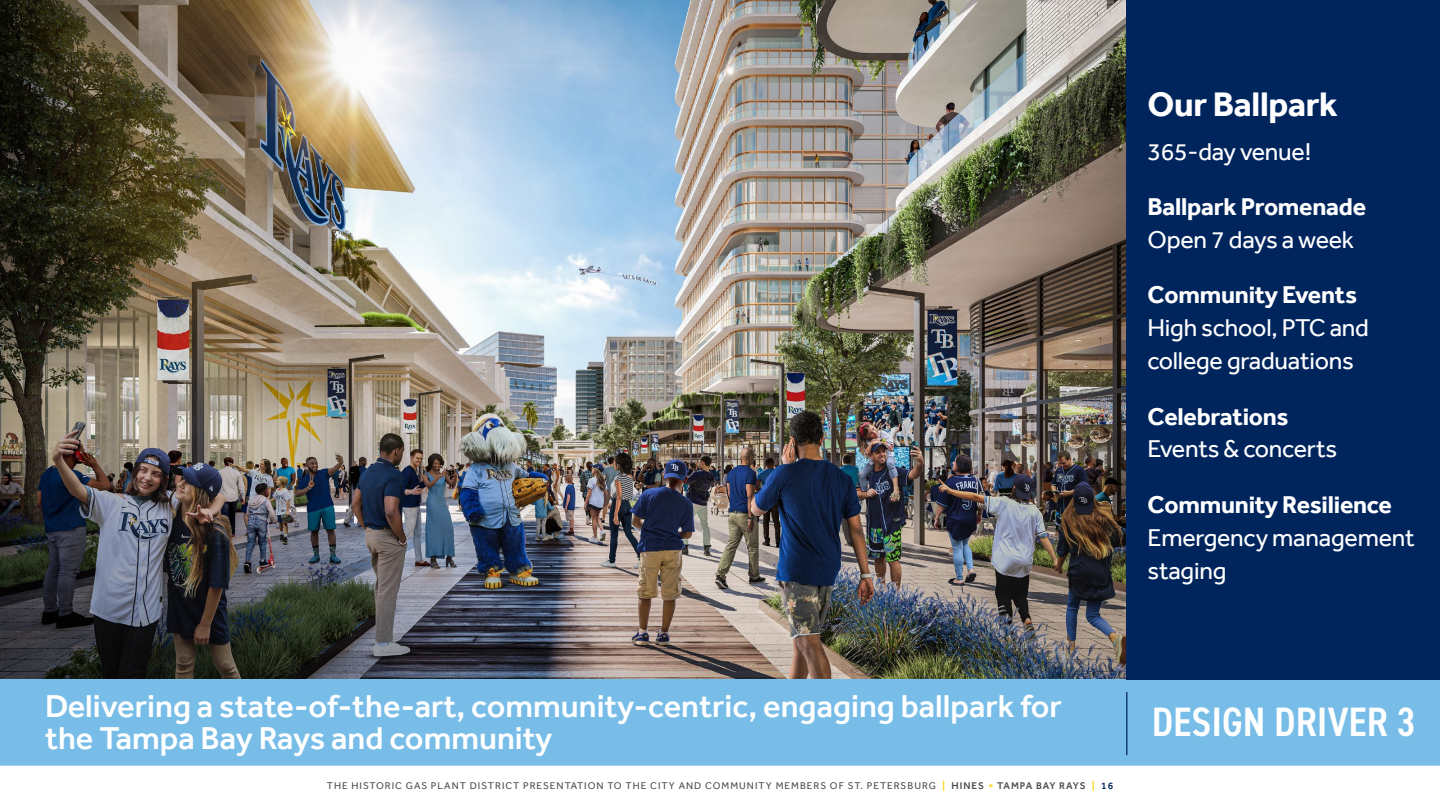
<style>
.page{position:relative;width:1440px;height:810px;background:#fff}
.page>*{position:absolute;margin:0;border:0;box-sizing:border-box;transform-origin:0 0}
.Graphic_Text{font:600 condensed 41.12px "DIN2014";color:#fff}
.Headline_-_Hines{font:700 35px "Effra";letter-spacing:-.01em;color:#fff}
.Headline_-_Hines-2{font:500 32.5px/32.5px "Effra";color:#fff}
.Headline_-_Hines-3{font:25px/32.9px "Effra";letter-spacing:-.01em;color:#fff}
.Headline_-_Hines-4{font:700 25px "Effra";letter-spacing:-.01em;color:#fff}
.t1{font:10px "Effra";letter-spacing:.1em;color:#4b4c4d}
.s1{font-weight:500;color:#fed105}
.s2{font-weight:500}
.s3{font-weight:500;color:#00255d}
</style>
<div class="page">
<hr style="left:0;top:765px;width:1440px;height:1px;background:#78bde8">
<img style="left:0;top:0;width:1126px;height:679px">
<div style="left:0;top:679px;width:1440px;height:86px;background:#78bde8"></div>
<div style="left:1126px;top:0;width:314px;height:679px;background:#00255d"></div>
<hr style="left:1126px;top:692px;width:1px;height:63px;background:#00255d">
<p class="Headline_-_Hines" style="left:1148px;top:83px;width:192px">Our Ballpark</p>
<p class="Headline_-_Hines-3" style="left:1148px;top:135px;width:165px">365-day venue!</p>
<p class="Headline_-_Hines-4" style="left:1148px;top:192px;width:220px">Ballpark Promenade</p>
<p class="Headline_-_Hines-3" style="left:1148px;top:223px;width:208px">Open 7 days a week</p>
<p class="Headline_-_Hines-4" style="left:1148px;top:280px;width:211px">Community Events</p>
<p class="Headline_-_Hines-3" style="left:1148px;top:311px;width:223px">High school, PTC and college graduations</p>
<p class="Headline_-_Hines-4" style="left:1148px;top:401px;width:143px">Celebrations</p>
<p class="Headline_-_Hines-3" style="left:1148px;top:432px;width:191px">Events &amp; concerts</p>
<p class="Headline_-_Hines-4" style="left:1148px;top:490px;width:246px">Community Resilience</p>
<p class="Headline_-_Hines-3" style="left:1148px;top:521px;width:269px">Emergency management staging</p>
<p class="Headline_-_Hines-2" style="left:45px;top:689px;width:1018px">Delivering a state-of-the-art, community-centric, engaging ballpark for the Tampa Bay Rays and community</p>
<p class="t1" style="left:327px;top:780px;width:788px">THE HISTORIC GAS PLANT DISTRICT PRESENTATION TO THE CITY AND COMMUNITY MEMBERS OF ST. PETERSBURG <span class="s1">|</span> <span class="s2">HINES</span> <span class="s1">+</span> <span class="s2">TAMPA BAY RAYS</span> <span class="s1">|</span> <span class="s3">16</span></p>
<p class="Graphic_Text" style="left:1152px;top:695px;width:265px">DESIGN DRIVER 3</p>
</div>
